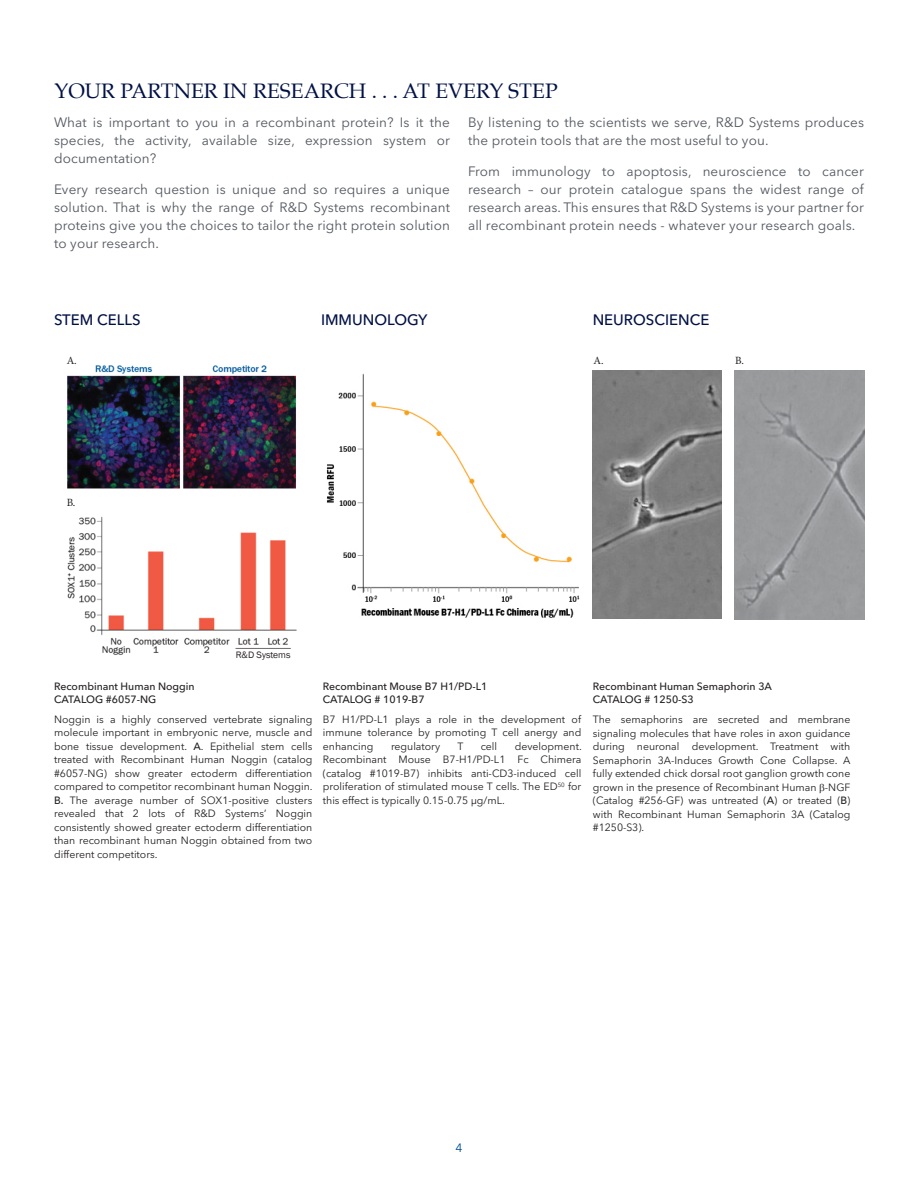
<style>
.page{position:relative;width:918px;height:1188px;background:#fff}
.page>*{position:absolute;margin:0;border:0;box-sizing:border-box;transform-origin:0 0}
.NL_Headline{font:21px "Palatino";color:#001145}
.NL_Subheading{font:500 15px "Avenir Next LT Pro";color:#001145}
.NL_Body_Copy{font:13.5px/18px "Avenir Next LT Pro";letter-spacing:.01em;color:#52575f;text-align:justify}
.t1{font:12px "Avenir Next LT Pro";color:#004c97}
.t2{font:11.1px "Minion Pro";color:#231f20}
.NL_Legend{font:10.5px/13.5px "Avenir Next LT Pro";color:#231f20;text-align:justify}
.NL_Legend-2{font:500 10.5px "Avenir Next LT Pro";color:#231f20}
.t3{font:9.6px "Franklin Gothic";color:#231f20}
.s1{font-weight:500}
</style>
<div class="page">
<img style="left:67px;top:365px;width:230px;height:290px">
<div style="left:232px;top:649px;width:78px;height:18px;background:#fff"></div>
<img style="left:326px;top:373px;width:254px;height:245px">
<img style="left:593px;top:371px;width:129px;height:248px">
<img style="left:734px;top:371px;width:130px;height:249px">
<div style="left:60px;top:360px;width:23px;height:13px;background:#fff"></div>
<div style="left:60px;top:498px;width:23px;height:13px;background:#fff"></div>
<p class="NL_Headline" style="left:54px;top:74px;width:505px">YOUR PARTNER IN RESEARCH . . . AT EVERY STEP</p>
<p class="NL_Body_Copy" style="left:54px;top:113px;width:397px">What is important to you in a recombinant protein? Is it the species, the activity, available size, expression system or documentation?</p>
<p class="NL_Body_Copy" style="left:54px;top:181px;width:398px">Every research question is unique and so requires a unique solution. That is why the range of R&amp;D Systems recombinant proteins give you the choices to tailor the right protein solution to your research.</p>
<p class="NL_Body_Copy" style="left:468px;top:113px;width:398px">By listening to the scientists we serve, R&amp;D Systems produces the protein tools that are the most useful to you.</p>
<p class="NL_Body_Copy" style="left:468px;top:163px;width:398px">From immunology to apoptosis, neuroscience to cancer research – our protein catalogue spans the widest range of research areas. This ensures that R&amp;D Systems is your partner for all recombinant protein needs - whatever your research goals.</p>
<p class="NL_Subheading" style="left:54px;top:311px;width:88px">STEM CELLS</p>
<p class="NL_Subheading" style="left:321px;top:311px;width:108px">IMMUNOLOGY</p>
<p class="NL_Subheading" style="left:593px;top:311px;width:118px">NEUROSCIENCE</p>
<p class="t2" style="left:67px;top:353px;width:12px">A.</p>
<p class="t2" style="left:67px;top:495px;width:10px">B.</p>
<p class="t2" style="left:593px;top:353px;width:12px">A.</p>
<p class="t2" style="left:735px;top:353px;width:10px">B.</p>
<p class="NL_Legend-2" style="left:54px;top:680px;width:142px">Recombinant Human Noggin</p>
<p class="NL_Legend-2" style="left:54px;top:693px;width:104px">CATALOG #6057-NG</p>
<p class="t3" style="left:236px;top:649px;width:56px">R&amp;D Systems</p>
<p class="NL_Legend" style="left:54px;top:712px;width:260px">Noggin is a highly conserved vertebrate signaling molecule important in embryonic nerve, muscle and bone tissue development. <span class="s1">A</span>. Epithelial stem cells treated with Recombinant Human Noggin (catalog #6057-NG) show greater ectoderm differentiation compared to competitor recombinant human Noggin.<br><span class="s1">B.</span> The average number of SOX1-positive clusters revealed that 2 lots of R&amp;D Systems’ Noggin consistently showed greater ectoderm differentiation than recombinant human Noggin obtained from two different competitors.</p>
<p class="NL_Legend-2" style="left:323px;top:680px;width:166px">Recombinant Mouse B7 H1/PD-L1</p>
<p class="NL_Legend-2" style="left:323px;top:693px;width:103px">CATALOG # 1019-B7</p>
<p class="NL_Legend" style="left:323px;top:712px;width:260px">B7 H1/PD-L1 plays a role in the development of immune tolerance by promoting T cell anergy and enhancing</p>
<p class="NL_Legend" style="left:323px;top:739px;width:260px;text-indent:192px">development.<br>Recombinant Mouse B7-H1/PD-L1 Fc Chimera (catalog #1019-B7) inhibits anti-CD3-induced cell proliferation of stimulated mouse T cells. The ED<sup>50</sup> for this effect is typically 0.15-0.75 µg/mL.</p>
<p class="NL_Legend" style="left:391px;top:739px;width:51px">regulatory</p>
<p class="NL_Legend" style="left:457px;top:739px;width:7px">T</p>
<p class="NL_Legend" style="left:481px;top:739px;width:18px">cell</p>
<p class="NL_Legend-2" style="left:593px;top:680px;width:181px">Recombinant Human Semaphorin 3A</p>
<p class="NL_Legend-2" style="left:593px;top:693px;width:102px">CATALOG # 1250-S3</p>
<p class="NL_Legend" style="left:593px;top:713px;width:259px">The semaphorins are secreted and membrane signaling molecules that have roles in axon guidance during neuronal development. Treatment with Semaphorin 3A-Induces Growth Cone Collapse. A fully extended chick dorsal root ganglion growth cone grown in the presence of Recombinant Human -NGF (Catalog #256-GF) was untreated (<span class="s1">A</span>) or treated (<span class="s1">B</span>) with Recombinant Human Semaphorin 3A (Catalog #1250-S3).</p>
<p class="t1" style="left:456px;top:1140px;width:8px">4</p>
</div>
